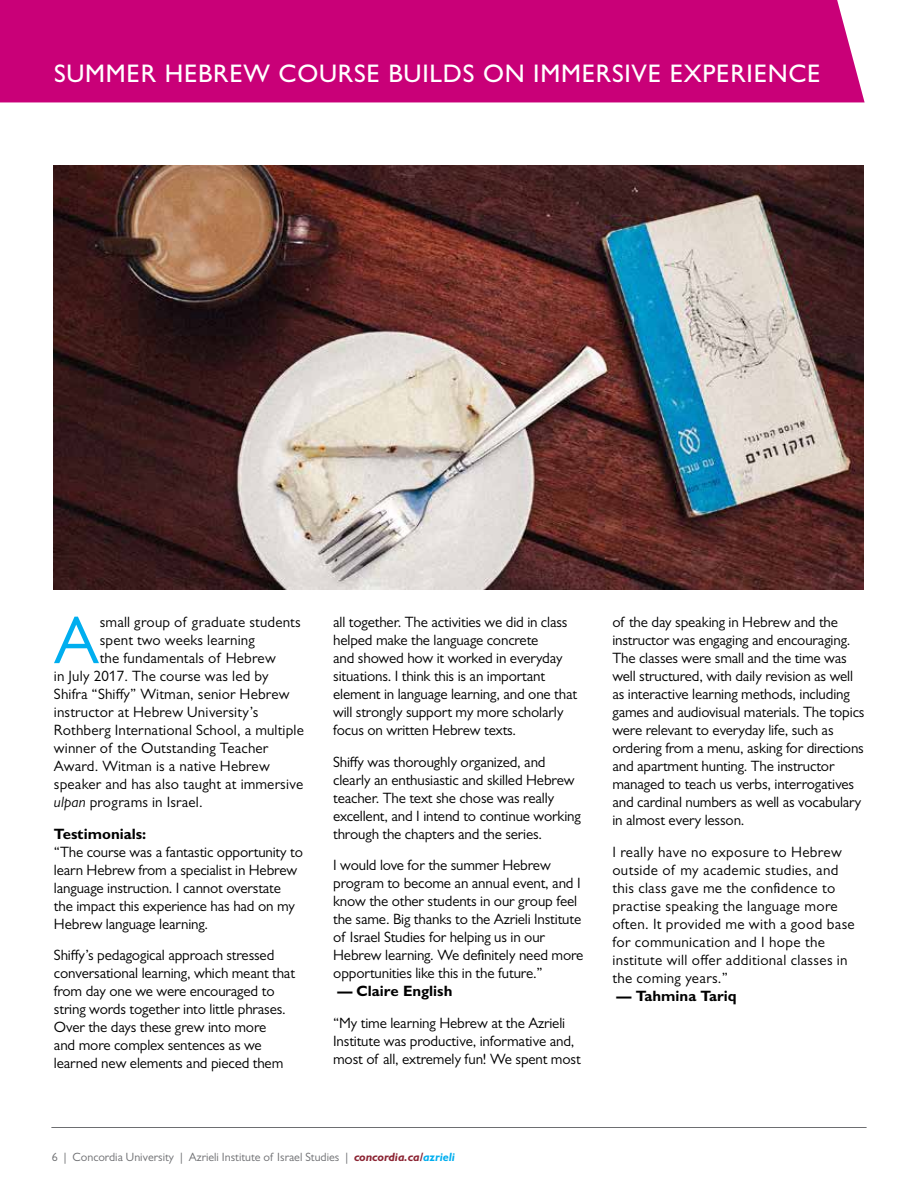
<style>
.page{position:relative;width:918px;height:1188px;background:#fff}
.page>*{position:absolute;margin:0;border:0;box-sizing:border-box;transform-origin:0 0}
.t1{font:67.8px "Gill Sans MT Pro";color:#00aeef}
.t2{font:500 25.5px "Gill Sans MT Pro";letter-spacing:.03em;color:#fff}
.t3{font:15px/18px "Gill Sans MT Pro";letter-spacing:-.01em;color:#000}
.t4{font:15px "Gill Sans MT Pro";letter-spacing:.01em;color:#000}
.t5{font:15px/18px "Gill Sans MT Pro";letter-spacing:.02em;color:#000}
.t6{font:700 15px "Gill Sans MT Pro";color:#000}
.t7{font:12px "Gill Sans MT Pro";color:#6d6e71}
.s1{font-style:italic}
.s2{font-weight:700;font-style:italic;color:#8b2332}
.s3{font-weight:700;font-style:italic;color:#00aeef}
</style>
<div class="page">
<svg style="left:52px;top:1127px;width:814px;height:1px"></svg>
<div style="left:0;top:0;width:865px;height:102px;background:#c90078"></div>
<img style="left:54px;top:165px;width:810px;height:425px">
<h2 class="t2" style="left:54px;top:58px;width:768px">SUMMER HEBREW COURSE BUILDS ON IMMERSIVE EXPERIENCE</h2>
<h1 class="t1" style="left:54px;top:600px;width:47px">A</h1>
<p class="t4" style="left:100px;top:613px;width:202px">small group of graduate students</p>
<p class="t4" style="left:100px;top:631px;width:157px">spent two weeks learning</p>
<p class="t4" style="left:100px;top:649px;width:178px">the fundamentals of Hebrew</p>
<p class="t4" style="left:54px;top:667px;width:216px">in July 2017. The course was led by</p>
<p class="t4" style="left:54px;top:685px;width:237px">Shifra “Shiffy” Witman, senior Hebrew</p>
<p class="t4" style="left:54px;top:703px;width:206px">instructor at Hebrew University’s</p>
<p class="t4" style="left:54px;top:721px;width:251px">Rothberg International School, a multiple</p>
<p class="t4" style="left:54px;top:739px;width:216px">winner of the Outstanding Teacher</p>
<p class="t4" style="left:54px;top:757px;width:218px">Award. Witman is a native Hebrew</p>
<p class="t4" style="left:54px;top:775px;width:251px">speaker and has also taught at immersive</p>
<p class="t4" style="left:54px;top:793px;width:150px"><span class="s1">ulpan</span> programs in Israel.</p>
<p class="t6" style="left:54px;top:824px;width:94px">Testimonials:</p>
<p class="t3" style="left:54px;top:842px;width:251px">“The course was a fantastic opportunity to learn Hebrew from a specialist in Hebrew language instruction. I cannot overstate the impact this experience has had on my Hebrew language learning.</p>
<p class="t3" style="left:54px;top:946px;width:243px">Shiffy’s pedagogical approach stressed conversational learning, which meant that from day one we were encouraged to string words together into little phrases.<br>Over the days these grew into more<br>and more complex sentences as we learned new elements and pieced them</p>
<p class="t3" style="left:333px;top:613px;width:245px">all together. The activities we did in class helped make the language concrete<br>and showed how it worked in everyday situations. I think this is an important element in language learning, and one that will strongly support my more scholarly focus on written Hebrew texts.</p>
<p class="t3" style="left:333px;top:752px;width:249px">Shiffy was thoroughly organized, and clearly an enthusiastic and skilled Hebrew teacher. The text she chose was really excellent, and I intend to continue working through the chapters and the series.</p>
<p class="t3" style="left:333px;top:856px;width:252px">I would love for the summer Hebrew program to become an annual event, and I know the other students in our group feel the same. Big thanks to the Azrieli Institute of Israel Studies for helping us in our Hebrew learning. We definitely need more opportunities like this in the future.”</p>
<p class="t6" style="left:337px;top:982px;width:117px">— Claire English</p>
<p class="t3" style="left:333px;top:1013px;width:249px">“My time learning Hebrew at the Azrieli<br>Institute was productive, informative and, most of all, extremely fun! We spent most</p>
<p class="t3" style="left:612px;top:613px;width:254px">of the day speaking in Hebrew and the instructor was engaging and encouraging.<br>The classes were small and the time was well structured, with daily revision as well as interactive learning methods, including games and audiovisual materials. The topics were relevant to everyday life, such as ordering from a menu, asking for directions and apartment hunting. The instructor managed to teach us verbs, interrogatives and cardinal numbers as well as vocabulary in almost every lesson.</p>
<p class="t5" style="left:612px;top:842px;width:244px">I really have no exposure to Hebrew outside of my academic studies, and this class gave me the confidence to practise speaking the language more often. It provided me with a good base for communication and I hope the institute will offer additional classes in the coming years.”</p>
<p class="t6" style="left:617px;top:986px;width:122px">— Tahmina Tariq</p>
<p class="t7" style="left:52px;top:1150px;width:405px">6 | Concordia University | Azrieli Institute of Israel Studies | <span class="s2">concordia.ca/</span><span class="s3">azrieli</span></p>
</div>
